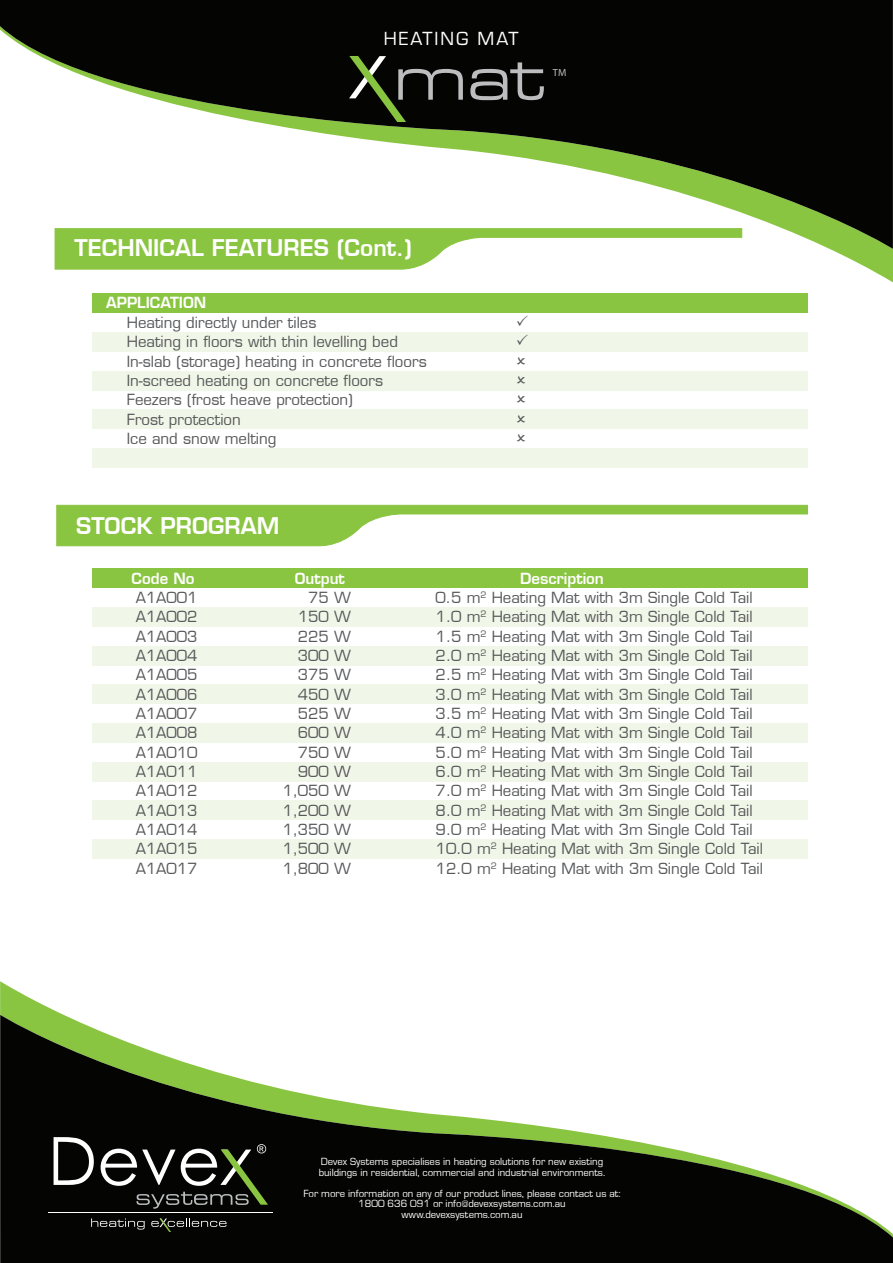
<style>
.page{position:relative;width:893px;height:1263px;background:#fff}
.page>*{position:absolute;margin:0;border:0;box-sizing:border-box;transform-origin:0 0}
.t1{font:64.65px "Eurostile Extended Roman DTC";color:#bdbcbf}
.t2{font:600 22.5px "Eurostile LT";color:#fff}
.t3{font:19.65px "Eurostile Roman DTC";letter-spacing:.1em;color:#fff}
.t4{font:15px/19.4px "Eurostile LT";color:#57585a}
.t5{font:600 15px "Eurostile LT";color:#fff}
.t6{font:10.8px/10.5px "Eurostile Roman DTC";color:#fff}
.t7{font:10.35px "Myriad Pro";color:#bdbcbf}
</style>
<div class="page">
<svg style="left:0;top:981px;width:64px;height:34px"></svg>
<svg style="left:0;top:1015px;width:893px;height:248px;fill:#040503"></svg>
<svg style="left:56px;top:505px;width:752px;height:41px"></svg>
<svg style="left:54px;top:1137px;width:40px;height:48px"></svg>
<svg style="left:101px;top:1144px;width:167px;height:65px"></svg>
<svg style="left:91px;top:1218px;width:54px;height:11px"></svg>
<svg style="left:151px;top:1218px;width:76px;height:14px"></svg>
<hr style="left:48px;top:1212px;width:225px;height:1px;background:#fff">
<svg style="left:830px;top:249px;width:63px;height:33px"></svg>
<svg style="left:0;top:0;width:893px;height:249px;fill:#040503"></svg>
<svg style="left:349px;top:56px;width:57px;height:66px"></svg>
<svg style="left:54px;top:228px;width:688px;height:42px"></svg>
<div style="left:92px;top:607px;width:715px;height:20px;background:#f1f7e8"></div>
<div style="left:92px;top:646px;width:715px;height:19px;background:#f1f7e8"></div>
<div style="left:92px;top:685px;width:715px;height:19px;background:#f1f7e8"></div>
<div style="left:92px;top:723px;width:715px;height:19px;background:#f1f7e8"></div>
<div style="left:92px;top:762px;width:715px;height:19px;background:#f1f7e8"></div>
<div style="left:92px;top:800px;width:715px;height:20px;background:#f1f7e8"></div>
<div style="left:92px;top:839px;width:715px;height:19px;background:#f1f7e8"></div>
<div style="left:92px;top:569px;width:715px;height:19px;background:#8ac541"></div>
<div style="left:92px;top:332px;width:715px;height:20px;background:#f1f7e8"></div>
<div style="left:92px;top:371px;width:715px;height:19px;background:#f1f7e8"></div>
<div style="left:92px;top:410px;width:715px;height:19px;background:#f1f7e8"></div>
<div style="left:92px;top:448px;width:715px;height:20px;background:#f1f7e8"></div>
<div style="left:92px;top:294px;width:715px;height:19px;background:#8ac541"></div>
<h3 class="t3" style="left:384px;top:28px;width:136px">HEATING MAT</h3>
<h1 class="t1" style="left:393px;top:44px;width:154px">mat</h1>
<p class="t7" style="left:553px;top:66px;width:15px">TM</p>
<h2 class="t2" style="left:75px;top:233px;width:339px">TECHNICAL FEATURES (Cont.)</h2>
<p class="t5" style="left:106px;top:294px;width:102px">APPLICATION</p>
<p class="t4" style="left:127px;top:313px;width:301px">Heating directly under tiles<br>Heating in floors with thin levelling bed<br>In-slab (storage) heating in concrete floors<br>In-screed heating on concrete floors<br>Feezers (frost heave protection)<br>Frost protection<br>Ice and snow melting</p>
<h2 class="t2" style="left:76px;top:512px;width:205px">STOCK PROGRAM</h2>
<p class="t5" style="left:132px;top:569px;width:65px">Code No</p>
<p class="t4" style="left:136px;top:588px;width:63px;text-align:justify">A1A001<br>A1A002<br>A1A003<br>A1A004<br>A1A005<br>A1A006<br>A1A007<br>A1A008<br>A1A010<br>A1A011<br>A1A012<br>A1A013<br>A1A014<br>A1A015<br>A1A017</p>
<p class="t4" style="left:436px;top:588px;width:329px">0.5 m<sup>2</sup> Heating Mat with 3m Single Cold Tail 1.0 m<sup>2</sup> Heating Mat with 3m Single Cold Tail 1.5 m<sup>2</sup> Heating Mat with 3m Single Cold Tail 2.0 m<sup>2</sup> Heating Mat with 3m Single Cold Tail 2.5 m<sup>2</sup> Heating Mat with 3m Single Cold Tail 3.0 m<sup>2</sup> Heating Mat with 3m Single Cold Tail 3.5 m<sup>2</sup> Heating Mat with 3m Single Cold Tail 4.0 m<sup>2</sup> Heating Mat with 3m Single Cold Tail 5.0 m<sup>2</sup> Heating Mat with 3m Single Cold Tail 6.0 m<sup>2</sup> Heating Mat with 3m Single Cold Tail 7.0 m<sup>2</sup> Heating Mat with 3m Single Cold Tail 8.0 m<sup>2</sup> Heating Mat with 3m Single Cold Tail 9.0 m<sup>2</sup> Heating Mat with 3m Single Cold Tail 10.0 m<sup>2</sup> Heating Mat with 3m Single Cold Tail 12.0 m<sup>2</sup> Heating Mat with 3m Single Cold Tail</p>
<p class="t5" style="left:295px;top:569px;width:52px">Output</p>
<p class="t5" style="left:520px;top:569px;width:85px">Description</p>
<p class="t4" style="left:282px;top:588px;width:70px;text-align:right">75 W<br>150 W<br>225 W<br>300 W<br>375 W<br>450 W<br>525 W<br>600 W<br>750 W<br>900 W<br>1,050 W<br>1,200 W<br>1,350 W<br>1,500 W<br>1,800 W</p>
<p class="t6" style="left:319px;top:1156px;width:288px">Devex Systems specialises in heating solutions for new existing buildings in residential, commercial and industrial environments.</p>
<p class="t6" style="left:303px;top:1188px;width:319px;text-align:center">For more information on any of our product lines, please contact us at:<br>1800 636 091 or info@devexsystems.com.au www.devexsystems.com.au</p>
</div>
